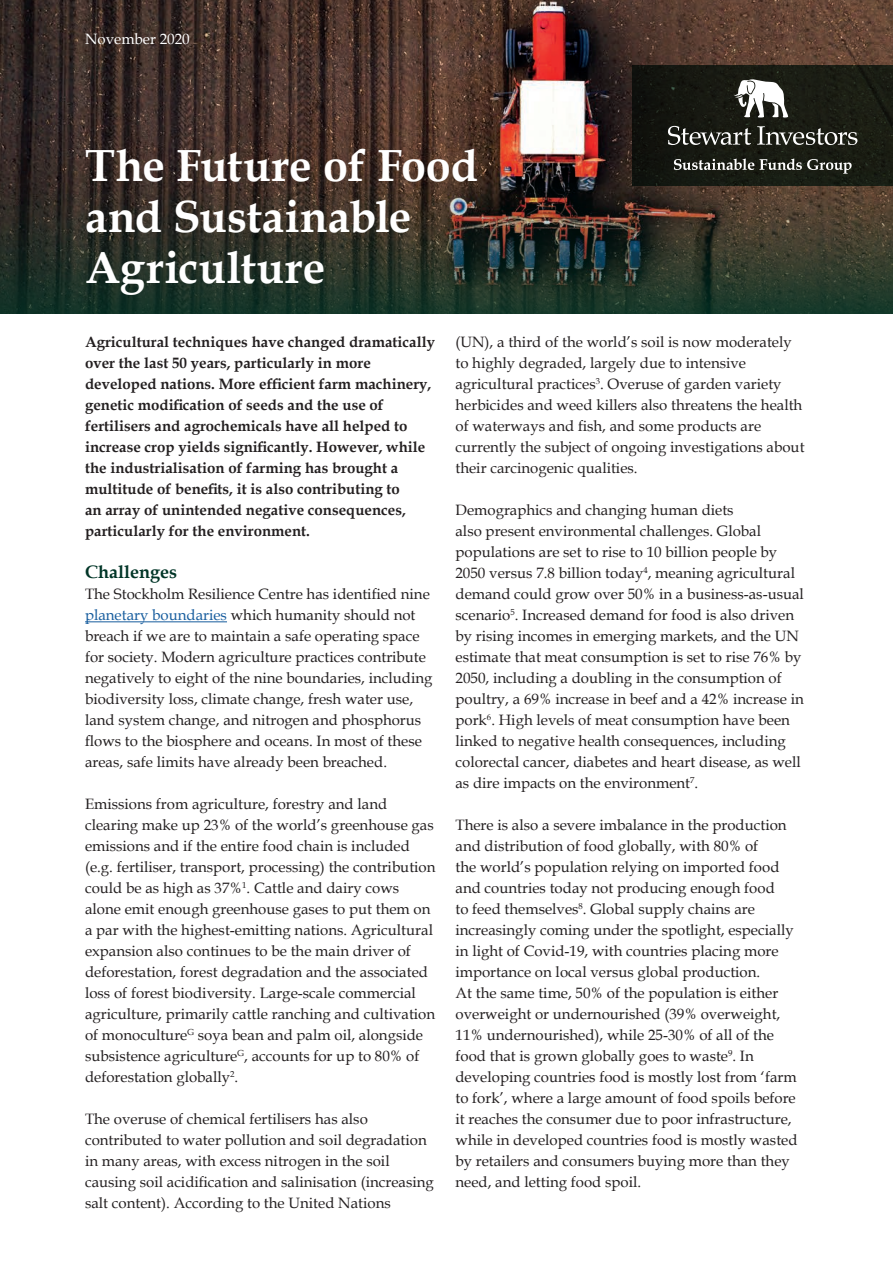
<style>
.page{position:relative;width:893px;height:1263px;background:#fff}
.page>*{position:absolute;margin:0;border:0;box-sizing:border-box;transform-origin:0 0}
.t1{font:700 45px/51px "Book Antiqua";color:#fff}
.t2{font:700 18px "Book Antiqua";color:#003527}
.t3{font:15px/21px "Book Antiqua";color:#231f20}
.t4{font:700 15px/21px "Book Antiqua";color:#231f20}
.t5{font:15px "Book Antiqua";color:#fff}
.s1{color:#175d9e}
</style>
<div class="page">
<img style="left:0;top:0;width:893px;height:117px">
<div style="left:632px;top:65px;width:261px;height:121px;background:#181a12"></div>
<svg style="left:0;top:117px;width:893px;height:197px;background:#36332a"></svg>
<svg style="left:668px;top:126px;width:83px;height:19px"></svg>
<svg style="left:757px;top:126px;width:100px;height:19px"></svg>
<svg style="left:674px;top:158px;width:178px;height:16px"></svg>
<svg style="left:734px;top:79px;width:54px;height:39px"></svg>
<hr style="left:85px;top:621px;width:142px;height:1px;background:#175d9e">
<p class="t5" style="left:85px;top:28px;width:106px">November 2020</p>
<h1 class="t1" style="left:85px;top:140px;width:394px">The Future of Food and Sustainable<br>Agriculture</h1>
<p class="t4" style="left:85px;top:331px;width:351px">Agricultural techniques have changed dramatically over the last 50 years, particularly in more developed nations. More efficient farm machinery, genetic modification of seeds and the use of fertilisers and agrochemicals have all helped to increase crop yields significantly. However, while the industrialisation of farming has brought a multitude of benefits, it is also contributing to<br>an array of unintended negative consequences, particularly for the environment.</p>
<p class="t2" style="left:85px;top:559px;width:93px">Challenges</p>
<p class="t3" style="left:85px;top:583px;width:349px">The Stockholm Resilience Centre has identified nine <span class="s1">planetary boundaries</span> which humanity should not breach if we are to maintain a safe operating space for society. Modern agriculture practices contribute negatively to eight of the nine boundaries, including biodiversity loss, climate change, fresh water use, land system change, and nitrogen and phosphorus flows to the biosphere and oceans. In most of these areas, safe limits have already been breached.</p>
<p class="t3" style="left:85px;top:793px;width:352px">Emissions from agriculture, forestry and land clearing make up 23% of the world’s greenhouse gas emissions and if the entire food chain is included (e.g. fertiliser, transport, processing) the contribution could be as high as 37%<sup>1</sup>. Cattle and dairy cows alone emit enough greenhouse gases to put them on a par with the highest-emitting nations. Agricultural expansion also continues to be the main driver of deforestation, forest degradation and the associated loss of forest biodiversity. Large-scale commercial agriculture, primarily cattle ranching and cultivation of monoculture<sup>G</sup> soya bean and palm oil, alongside subsistence agriculture<sup>G</sup>, accounts for up to 80% of deforestation globally<sup>2</sup>.</p>
<p class="t3" style="left:85px;top:1108px;width:350px">The overuse of chemical fertilisers has also contributed to water pollution and soil degradation in many areas, with excess nitrogen in the soil causing soil acidification and salinisation (increasing salt content). According to the United Nations</p>
<p class="t3" style="left:455px;top:331px;width:351px">(UN), a third of the world’s soil is now moderately to highly degraded, largely due to intensive agricultural practices<sup>3</sup>. Overuse of garden variety herbicides and weed killers also threatens the health of waterways and fish, and some products are currently the subject of ongoing investigations about their carcinogenic qualities.</p>
<p class="t3" style="left:455px;top:499px;width:350px">Demographics and changing human diets<br>also present environmental challenges. Global populations are set to rise to 10 billion people by 2050 versus 7.8 billion today<sup>4</sup>, meaning agricultural demand could grow over 50% in a business-as-usual scenario<sup>5</sup>. Increased demand for food is also driven by rising incomes in emerging markets, and the UN estimate that meat consumption is set to rise 76% by 2050, including a doubling in the consumption of poultry, a 69% increase in beef and a 42% increase in pork<sup>6</sup>. High levels of meat consumption have been linked to negative health consequences, including colorectal cancer, diabetes and heart disease, as well as dire impacts on the environment<sup>7</sup>.</p>
<p class="t3" style="left:455px;top:814px;width:344px">There is also a severe imbalance in the production and distribution of food globally, with 80% of<br>the world’s population relying on imported food and countries today not producing enough food<br>to feed themselves<sup>8</sup>. Global supply chains are increasingly coming under the spotlight, especially in light of Covid-19, with countries placing more importance on local versus global production.<br>At the same time, 50% of the population is either overweight or undernourished (39% overweight, 11% undernourished), while 25-30% of all of the food that is grown globally goes to waste<sup>9</sup>. In developing countries food is mostly lost from ‘farm to fork’, where a large amount of food spoils before it reaches the consumer due to poor infrastructure, while in developed countries food is mostly wasted by retailers and consumers buying more than they need, and letting food spoil.</p>
</div>
